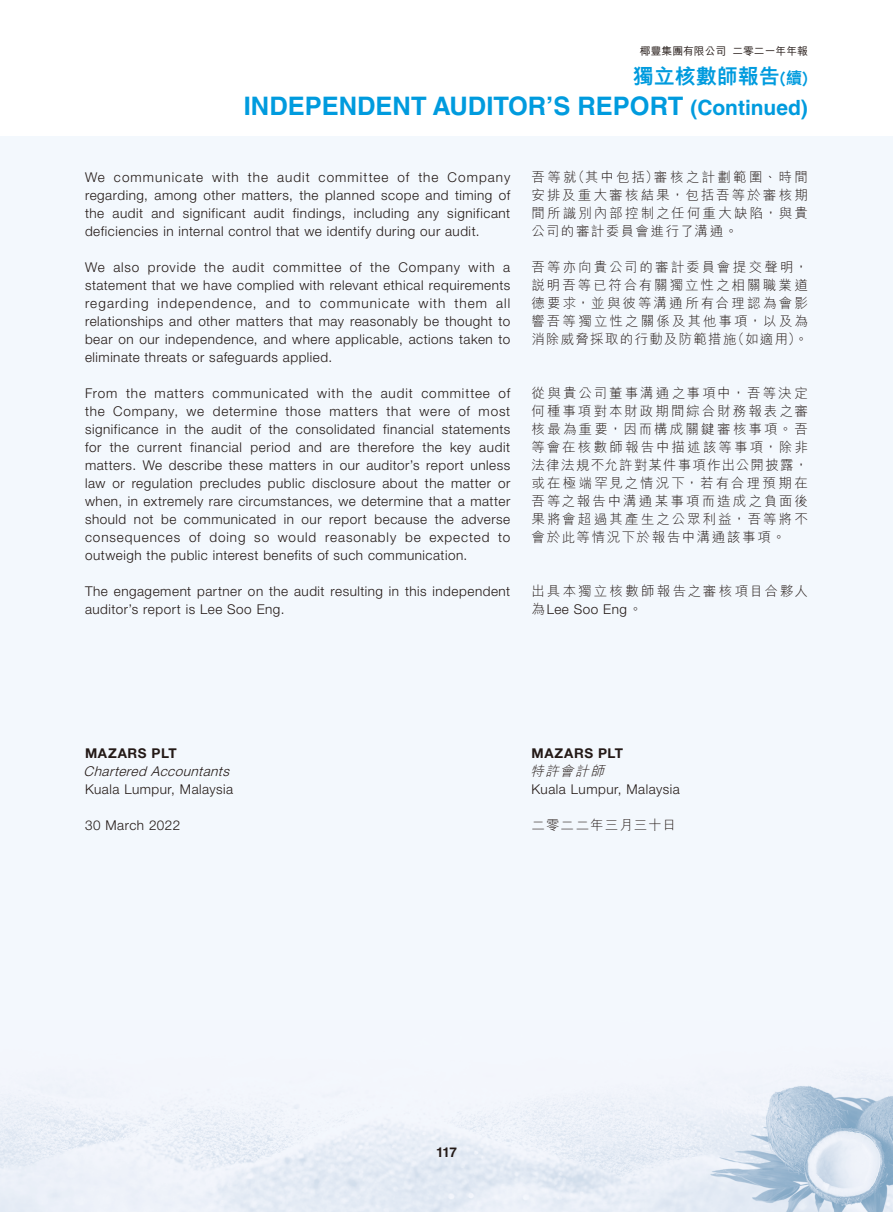
<style>
.page{position:relative;width:893px;height:1212px;background:#fff}
.page>*{position:absolute;margin:0;border:0;box-sizing:border-box;transform-origin:0 0}
.t1{font:700 25.5px "Helvetica LT Std";color:#009bde}
.t2{font:800 21px "M Hei HK";color:#009bde}
.t3{font:300 13.5px/18px "Helvetica Neue LT Std";letter-spacing:.04em;color:#231916;text-align:justify}
.t4{font:300 13.5px/18px "M Hei HK";letter-spacing:.14em;color:#231916;text-align:justify}
.t5{font:italic 300 13.5px "Helvetica Neue LT Std";color:#231916}
.t6{font:300 13.5px "M Hei HK";letter-spacing:.16em;color:#231916}
.t7{font:700 13.5px "Helvetica Neue LT Std";letter-spacing:.045em;color:#231916}
.t8{font:300 13.5px "M Hei HK";letter-spacing:.065em;color:#231916}
.t9{font:italic 300 13.5px "M Hei HK";color:#231916}
.t10{font:700 13.5px "Helvetica LT Std";color:#231916}
.t11{font:500 10.8px "M Hei HK";color:#231916}
.s1{font-size:16.5px}
.s2{font-size:21px}
.s3{font-family:"M Hei HK"}
</style>
<div class="page">
<div style="left:0;top:136px;width:893px;height:1076px;background:#f3f8fd"></div>
<p class="t11" style="left:640px;top:43px;width:170px">椰豐集團有限公司 二零二一年年報</p>
<h2 class="t2" style="left:633px;top:66px;width:177px">獨立核數師報告<span class="s1">(續)</span></h2>
<h1 class="t1" style="left:244px;top:91px;width:566px">INDEPENDENT AUDITOR’S REPORT <span class="s2">(Continued)</span></h1>
<p class="t3" style="left:85px;top:168px;width:427px">We communicate with the audit committee of the Company regarding, among other matters, the planned scope and timing of the audit and significant audit findings, including any significant deficiencies in internal control that we identify during our audit.</p>
<p class="t3" style="left:85px;top:258px;width:427px">We also provide the audit committee of the Company with a statement that we have complied with relevant ethical requirements regarding independence, and to communicate with them all relationships and other matters that may reasonably be thought to bear on our independence, and where applicable, actions taken to eliminate threats or safeguards applied.</p>
<p class="t3" style="left:85px;top:384px;width:427px">From the matters communicated with the audit committee of the Company, we determine those matters that were of most significance in the audit of the consolidated financial statements for the current financial period and are therefore the key audit matters. We describe these matters in our auditor’s report unless law or regulation precludes public disclosure about the matter or when, in extremely rare circumstances, we determine that a matter should not be communicated in our report because the adverse consequences of doing so would reasonably be expected to outweigh the public interest benefits of such communication.</p>
<p class="t3" style="left:85px;top:582px;width:427px">The engagement partner on the audit resulting in this independent auditor’s report is Lee Soo Eng.</p>
<p class="t4" style="left:531px;top:168px;width:278px">吾等就（其中包括）審核之計劃範圍、時間安排及重大審核結果，包括吾等於審核期間所識別內部控制之任何重大缺陷，與貴公司的審計委員會進行了溝通。</p>
<p class="t4" style="left:531px;top:258px;width:278px">吾等亦向貴公司的審計委員會提交聲明，說明吾等已符合有關獨立性之相關職業道德要求，並與彼等溝通所有合理認為會影響吾等獨立性之關係及其他事項，以及為消除威脅採取的行動及防範措施（如適用）。</p>
<p class="t4" style="left:531px;top:384px;width:278px">從與貴公司董事溝通之事項中，吾等決定何種事項對本財政期間綜合財務報表之審核最為重要，因而構成關鍵審核事項。吾等會在核數師報告中描述該等事項，除非法律法規不允許對某件事項作出公開披露，或在極端罕見之情況下，若有合理預期在吾等之報告中溝通某事項而造成之負面後果將會超過其產生之公眾利益，吾等將不會於此等情況下於報告中溝通該事項。</p>
<p class="t6" style="left:531px;top:584px;width:278px">出具本獨立核數師報告之審核項目合夥人</p>
<p class="t3" style="left:531px;top:600px;width:112px"><span class="s3">為</span>Lee Soo Eng<span class="s3">。</span></p>
<p class="t7" style="left:85px;top:745px;width:93px">MAZARS PLT</p>
<p class="t5" style="left:84px;top:763px;width:151px">Chartered Accountants</p>
<p class="t3" style="left:85px;top:780px;width:150px">Kuala Lumpur, Malaysia</p>
<p class="t3" style="left:85px;top:816px;width:97px">30 March 2022</p>
<p class="t7" style="left:531px;top:745px;width:93px">MAZARS PLT</p>
<p class="t9" style="left:530px;top:764px;width:79px">特許會計師</p>
<p class="t3" style="left:531px;top:780px;width:150px">Kuala Lumpur, Malaysia</p>
<p class="t8" style="left:531px;top:818px;width:146px">二零二二年三月三十日</p>
<p class="t10" style="left:436px;top:1144px;width:22px">117</p>
</div>
